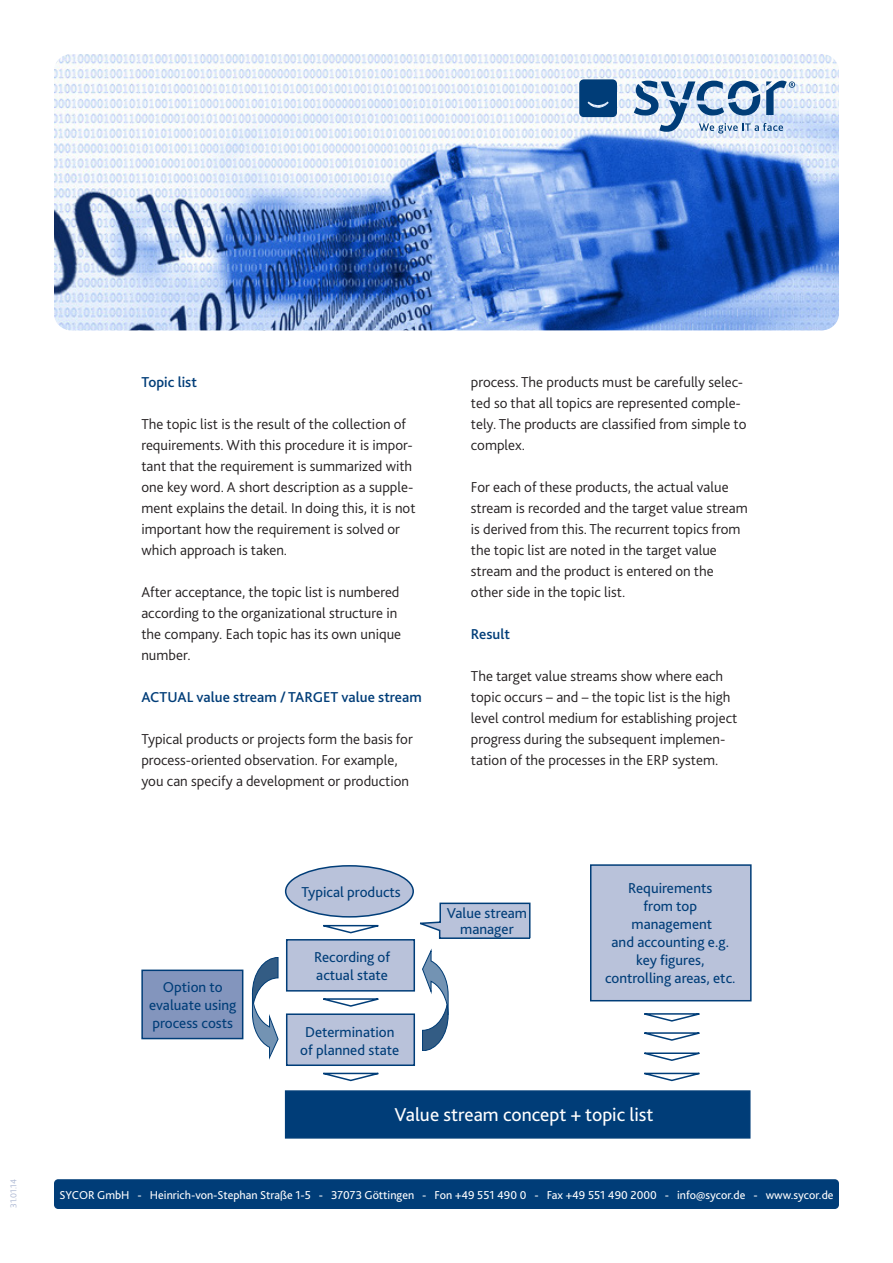
<style>
.page{position:relative;width:893px;height:1263px;background:#fff}
.page>*{position:absolute;margin:0;border:0;box-sizing:border-box;transform-origin:0 0}
.t1{font:19.5px "Bliss 2";color:#fff}
.t2{font:300 15px/21px "Bliss 2";color:#231f20}
.t3{font:15px/18px "Bliss 2";color:#003d78;text-align:center}
.t4{font:500 15px "Bliss 2";color:#003d78}
.t5{font:12px "Bliss 2";color:#fff}
.t6{font:300 9px "Bliss 2";color:#aab6d2}
</style>
<div class="page">
<img style="left:54px;top:54px;width:785px;height:276px">
<div style="left:286px;top:866px;width:127px;height:51px;background:#b9c2da;border-radius:50%"></div>
<div style="left:285px;top:865px;width:129px;height:52px;border:2px solid #003d78;border-radius:50%"></div>
<div style="left:286px;top:939px;width:129px;height:52px;background:#b9c2da;border:2px solid #003d78"></div>
<div style="left:286px;top:1013px;width:129px;height:53px;background:#b9c2da;border:2px solid #003d78"></div>
<div style="left:285px;top:1090px;width:465px;height:48px;background:#003d78;border:2px solid #003d78"></div>
<div style="left:141px;top:969px;width:102px;height:70px;background:#8395bd;border:2px solid #003d78"></div>
<div style="left:590px;top:864px;width:162px;height:137px;background:#b9c2da;border:2px solid #003d78"></div>
<svg style="left:323px;top:924px;width:56px;height:10px"></svg>
<svg style="left:323px;top:998px;width:56px;height:9px"></svg>
<svg style="left:323px;top:1072px;width:56px;height:10px"></svg>
<svg style="left:644px;top:1072px;width:56px;height:10px"></svg>
<svg style="left:644px;top:1032px;width:56px;height:9px"></svg>
<svg style="left:644px;top:1013px;width:56px;height:9px"></svg>
<svg style="left:644px;top:1052px;width:56px;height:9px"></svg>
<svg style="left:413px;top:902px;width:118px;height:38px"></svg>
<svg style="left:252px;top:958px;width:27px;height:102px"></svg>
<svg style="left:422px;top:948px;width:27px;height:102px"></svg>
<svg style="left:634px;top:81px;width:161px;height:53px"></svg>
<svg style="left:579px;top:79px;width:38px;height:38px"></svg>
<div style="left:54px;top:1179px;width:785px;height:30px;background:#003d78;border-radius:4px"></div>
<p class="t6" style="left:8px;top:1208px;width:30px;rotate:-90deg">31.01.14</p>
<p class="t4" style="left:141px;top:372px;width:57px">Topic list</p>
<p class="t2" style="left:141px;top:413px;width:276px">The topic list is the result of the collection of requirements. With this procedure it is impor&shy;tant that the requirement is summarized with one key word. A short description as a supple&shy;ment explains the detail. In doing this, it is not important how the requirement is solved or which approach is taken.</p>
<p class="t2" style="left:141px;top:581px;width:261px">After acceptance, the topic list is numbered according to the organizational structure in the company. Each topic has its own unique number.</p>
<p class="t4" style="left:141px;top:687px;width:282px">ACTUAL value stream / TARGET value stream</p>
<p class="t2" style="left:141px;top:728px;width:273px">Typical products or projects form the basis for process-oriented observation. For example, you can specify a development or production</p>
<p class="t2" style="left:471px;top:371px;width:277px">process. The products must be carefully selec&shy;ted so that all topics are represented comple&shy;tely. The products are classified from simple to complex.</p>
<p class="t2" style="left:471px;top:476px;width:278px">For each of these products, the actual value stream is recorded and the target value stream is derived from this. The recurrent topics from the topic list are noted in the target value stream and the product is entered on the</p>
<p class="t2" style="left:471px;top:581px;width:156px">other side in the topic list.</p>
<p class="t4" style="left:471px;top:624px;width:41px">Result</p>
<p class="t2" style="left:471px;top:665px;width:268px">The target value streams show where each topic occurs – and – the topic list is the high level control medium for establishing project progress during the subsequent implemen&shy;tation of the processes in the ERP system.</p>
<p class="t3" style="left:149px;top:978px;width:89px">Option to evaluate using process costs</p>
<p class="t3" style="left:301px;top:882px;width:101px">Typical products</p>
<p class="t3" style="left:314px;top:947px;width:78px">Recording of</p>
<p class="t3" style="left:316px;top:965px;width:73px">actual state</p>
<p class="t3" style="left:300px;top:1022px;width:101px">Determination of planned state</p>
<p class="t3" style="left:447px;top:904px;width:82px;line-height:16.5px">Value stream manager</p>
<p class="t3" style="left:628px;top:879px;width:86px">Requirements</p>
<p class="t3" style="left:643px;top:897px;width:55px">from top</p>
<p class="t3" style="left:631px;top:915px;width:82px">management</p>
<p class="t3" style="left:611px;top:933px;width:119px">and accounting e.g. key figures,</p>
<p class="t3" style="left:605px;top:969px;width:132px">controlling areas, etc.</p>
<p class="t1" style="left:395px;top:1102px;width:261px">Value stream concept + topic list</p>
<p class="t5" style="left:59px;top:1187px;width:776px">SYCOR GmbH - Heinrich-von-Stephan Straße 1-5 - 37073 Göttingen - Fon +49 551 490 0 - Fax +49 551 490 2000 - info@sycor.de - www.sycor.de</p>
</div>
